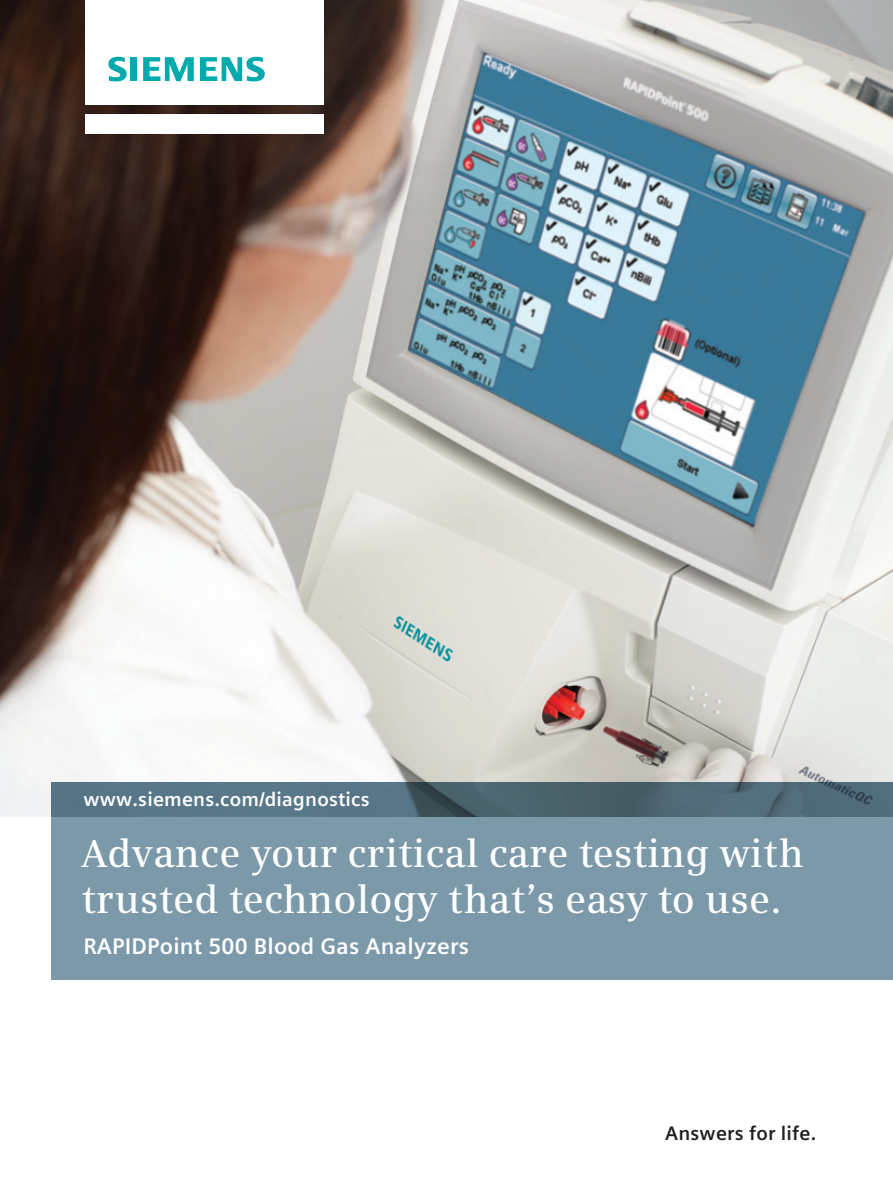
<style>
.page{position:relative;width:893px;height:1191px;background:#fff}
.page>*{position:absolute;margin:0;border:0;box-sizing:border-box;transform-origin:0 0}
._01__Headline__36pt{font:600 39px/46.8px "Siemens Serif";letter-spacing:.005em;color:#fff}
._02__URL_keyword__13{font:700 22.5px "Siemens Sans Global";letter-spacing:.01em;color:#fff}
._02__URL_keyword__13-2{font:700 19.5px "Siemens Sans Global";letter-spacing:.01em;color:#fff}
._03__URL_sector_clai{font:700 19.5px "Siemens Sans Global";letter-spacing:.01em;color:#231f20}
</style>
<div class="page">
<img style="left:0;top:0;width:893px;height:816px">
<div style="left:85px;top:114px;width:238px;height:19px;background:#fff"></div>
<div style="left:85px;top:0;width:238px;height:105px;background:#fff"></div>
<svg style="left:108px;top:57px;width:19px;height:24px"></svg>
<div style="left:130px;top:57px;width:7px;height:24px;background:#00aaad"></div>
<svg style="left:143px;top:57px;width:51px;height:24px"></svg>
<svg style="left:200px;top:57px;width:65px;height:24px"></svg>
<div style="left:51px;top:816px;width:842px;height:163px;background:#7b99a9"></div>
<svg style="left:51px;top:782px;width:842px;height:34px;background:#506b79"></svg>
<p class="_02__URL_keyword__13-2" style="left:83px;top:784px;width:288px">www.siemens.com/diagnostics</p>
<p class="_01__Headline__36pt" style="left:82px;top:830px;width:724px">Advance your critical care testing with trusted technology that’s easy to use.</p>
<p class="_02__URL_keyword__13" style="left:83px;top:928px;width:387px">RAPIDPoint 500 Blood Gas Analyzers</p>
<p class="_03__URL_sector_clai" style="left:665px;top:1118px;width:153px">Answers for life.</p>
</div>
